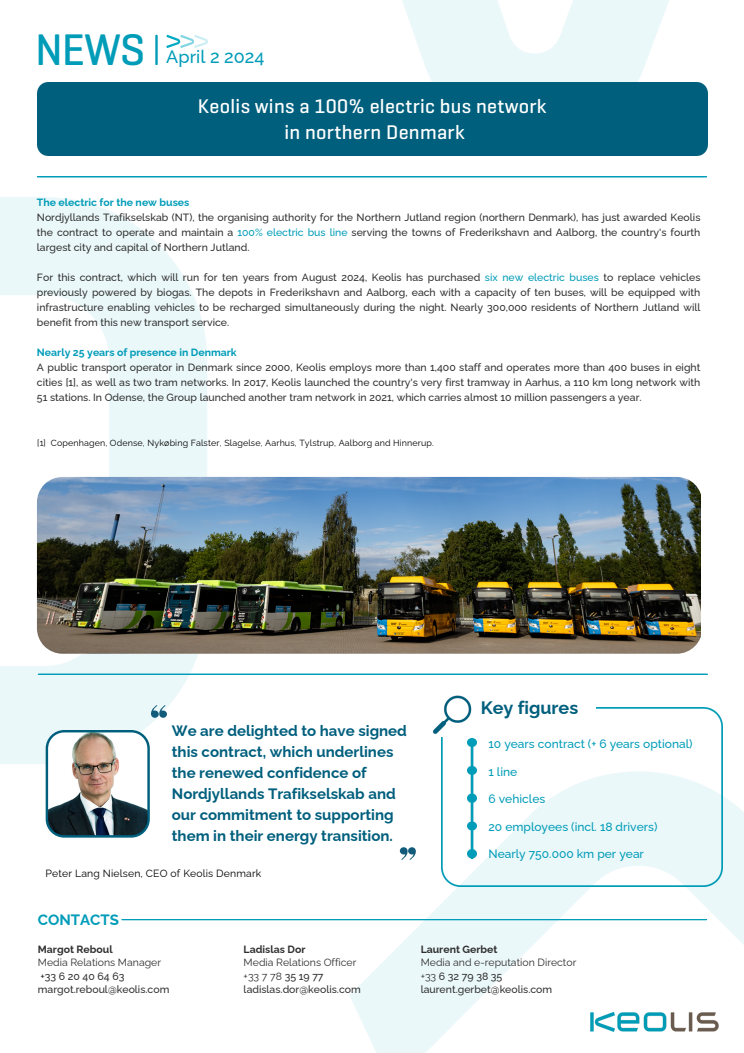
<style>
.page{position:relative;width:744px;height:1053px;background:#fff}
.page>*{position:absolute;margin:0;border:0;box-sizing:border-box;transform-origin:0 0}
.t1{font:500 45px "Geogrotesque";color:#009cb8}
.t2{font:500 20.08px/25.5px "Geogrotesque";letter-spacing:.015em;color:#fff;text-align:center}
.t3{font:500 18px "Raleway";color:#009cb8}
.t4{font:700 18px "Raleway";color:#005f7d}
.t5{font:700 15.04px/21px "Raleway";color:#005f7d}
.t6{font:700 15px "Raleway";color:#009cb8}
.t7{font:500 12px "Raleway";color:#009cb8}
.t8{font:500 10.48px/15px "Raleway";color:#303030}
.t9{font:10.48px "Raleway";color:#303030}
.t10{font:700 10.48px "Raleway";color:#009cb8}
.t11{font:700 10.48px "Raleway";color:#303030}
.t12{font:10.44px "Raleway";letter-spacing:.015em;color:#000}
.t13{font:8.92px "Raleway";letter-spacing:.015em;color:#000}
.s1{color:#009cb8}
.s2{font-weight:400}
</style>
<div class="page">
<img style="left:0;top:0;width:744px;height:1052px">
<img style="left:575px;top:1001px;width:159px;height:41px">
<hr style="left:37px;top:176px;width:670px;height:1px;background:#009cb8">
<hr style="left:38px;top:673px;width:670px;height:2px;background:#009cb8">
<hr style="left:121px;top:918px;width:586px;height:2px;background:#009cb8">
<hr style="left:155px;top:35px;width:3px;height:30px;background:#009cb8">
<svg style="left:177px;top:39px;width:3px;height:5px"></svg>
<svg style="left:191px;top:39px;width:3px;height:5px"></svg>
<svg style="left:205px;top:39px;width:3px;height:5px"></svg>
<img style="left:441px;top:708px;width:281px;height:178px">
<div style="left:421px;top:686px;width:175px;height:50px;background:#fff"></div>
<img style="left:468px;top:738px;width:9px;height:120px">
<img style="left:433px;top:695px;width:39px;height:39px">
<div style="left:38px;top:83px;width:669px;height:72px;background:#005f7d"></div>
<img style="left:37px;top:477px;width:663px;height:176px">
<svg style="left:150px;top:705px;width:17px;height:12px"></svg>
<svg style="left:400px;top:847px;width:16px;height:12px"></svg>
<img style="left:46px;top:730px;width:104px;height:107px">
<p class="t1" style="left:35px;top:21px;width:112px">NEWS</p>
<h3 class="t3" style="left:166px;top:47px;width:100px">April 2 2024</h3>
<p class="t2" style="left:198px;top:93px;width:350px">Keolis wins a 100% electric bus network in northern Denmark</p>
<p class="t10" style="left:37px;top:196px;width:154px">The electric for the new buses</p>
<p class="t8" style="left:37px;top:210px;width:665px;text-align:justify">Nordjyllands Trafikselskab (NT), the organising authority for the Northern Jutland region (northern Denmark), has just awarded Keolis the contract to operate and maintain a <span class="s1">100% electric bus line</span> serving the towns of Frederikshavn and Aalborg, the country's fourth largest city and capital of Northern Jutland.</p>
<p class="t8" style="left:37px;top:270px;width:665px;text-align:justify">For this contract, which will run for ten years from August 2024, Keolis has purchased <span class="s1">six new electric buses</span> to replace vehicles previously powered by biogas. The depots in Frederikshavn and Aalborg, each with a capacity of ten buses, will be equipped with infrastructure enabling vehicles to be recharged simultaneously during the night. Nearly 300,000 residents of Northern Jutland will benefit from this new transport service.</p>
<p class="t10" style="left:37px;top:346px;width:201px">Nearly 25 years of presence in Denmark</p>
<p class="t8" style="left:37px;top:360px;width:665px;text-align:justify">A public transport operator in Denmark since 2000, Keolis employs more than 1,400 staff and operates more than 400 buses in eight cities [1], as well as two tram networks. In 2017, Keolis launched the country's very first tramway in Aarhus, a 110 km long network with 51 stations. In Odense, the Group launched another tram network in 2021, which carries almost 10 million passengers a year.</p>
<p class="t13" style="left:37px;top:438px;width:398px">[1] Copenhagen, Odense, Nykøbing Falster, Slagelse, Aarhus, Tylstrup, Aalborg and Hinnerup.</p>
<p class="t5" style="left:172px;top:720px;width:237px">We are delighted to have signed this contract, which underlines the renewed confidence of<br>Nordjyllands Trafikselskab and our commitment to supporting them in their energy transition.</p>
<p class="t12" style="left:46px;top:867px;width:217px">Peter Lang Nielsen, CEO of Keolis Denmark</p>
<p class="t6" style="left:38px;top:910px;width:83px">CONTACTS</p>
<h4 class="t4" style="left:481px;top:697px;width:99px">Key figures</h4>
<h6 class="t7" style="left:489px;top:736px;width:206px">10 years contract (+ 6 years optional)</h6>
<h6 class="t7" style="left:489px;top:764px;width:30px">1 line</h6>
<h6 class="t7" style="left:489px;top:791px;width:58px">6 vehicles</h6>
<h6 class="t7" style="left:489px;top:819px;width:170px">20 employees (incl. 18 drivers)</h6>
<h6 class="t7" style="left:489px;top:847px;width:157px">Nearly 750.000 km per year</h6>
<p class="t11" style="left:38px;top:942px;width:76px">Margot Reboul</p>
<p class="t9" style="left:38px;top:956px;width:125px">Media Relations Manager</p>
<h3 class="t8" style="left:38px;top:969px;width:133px;line-height:13.5px">+33 6 20 40 64 63 margot.reboul@keolis.com</h3>
<p class="t11" style="left:244px;top:942px;width:63px">Ladislas Dor</p>
<h5 class="t9" style="left:244px;top:956px;width:114px">Media Relations Officer</h5>
<p class="t8" style="left:244px;top:969px;width:119px;line-height:13.5px"><span class="s2">+33 7 78</span> 35 19 77 ladislas.dor@keolis.com</p>
<p class="t11" style="left:421px;top:942px;width:78px">Laurent Gerbet</p>
<p class="t9" style="left:421px;top:956px;width:157px">Media and e-reputation Director</p>
<p class="t8" style="left:421px;top:969px;width:133px;line-height:13.5px"><span class="s2">+33</span> 6 32 79 38 35 laurent.gerbet@keolis.com</p>
</div>
